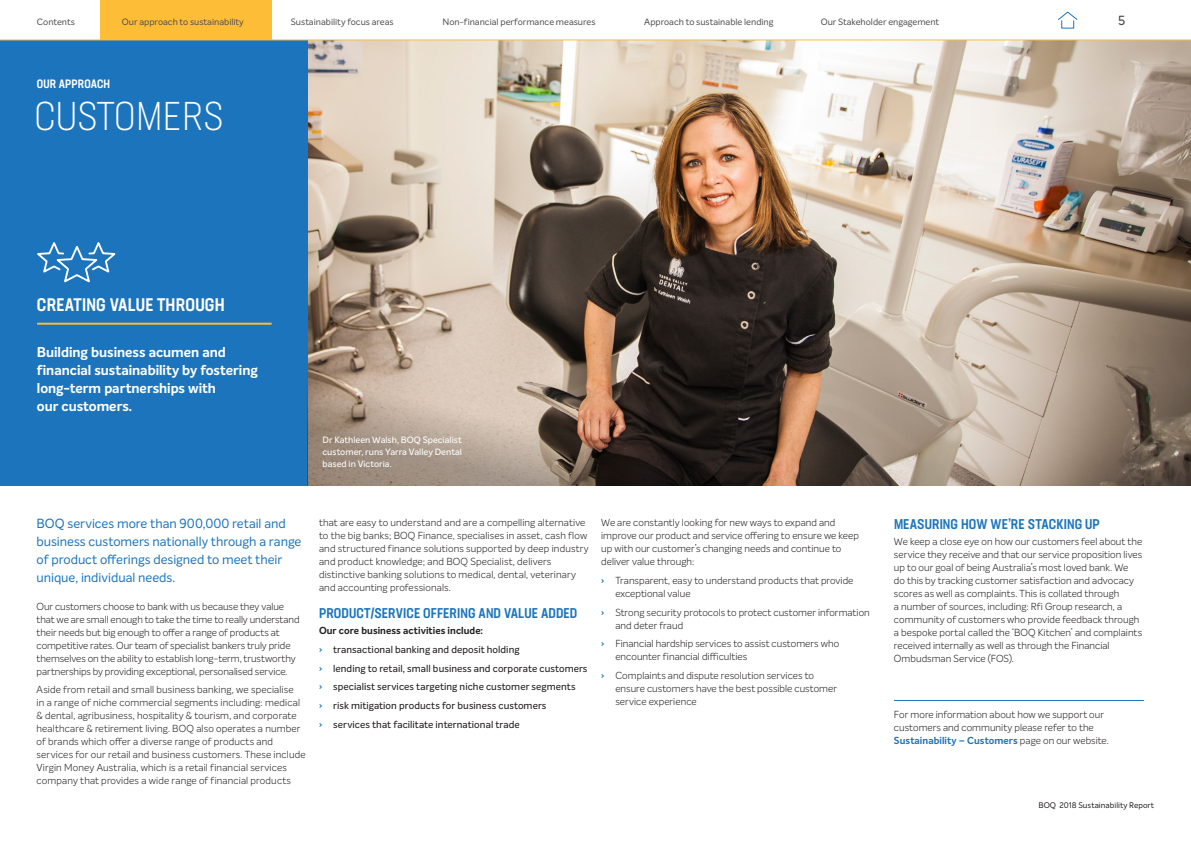
<style>
.page{position:relative;width:1191px;height:842px;background:#fff}
.page>*{position:absolute;margin:0;border:0;box-sizing:border-box;transform-origin:0 0}
.t1{font:300 condensed 40px "Neusa Next Pro";letter-spacing:.01em;color:#fff}
.t2{font:500 condensed 18px "Neusa Next Pro";letter-spacing:.01em;color:#fff}
.t3{font:700 14px/18px "Intelo";color:#fff}
.t4{font:500 condensed 14px "Neusa Next Pro";letter-spacing:.005em;color:#1c75bc}
.t5{font:13px/18px "Intelo";letter-spacing:-.005em;color:#1c75bc}
.t6{font:500 13px "Intelo";color:#4d4d4f}
.t7{font:500 condensed 12px "Neusa Next Pro";letter-spacing:.01em;color:#fff}
.t8{font:300 10px/13px "Intelo";letter-spacing:.005em;color:#231f20}
.t9{font:500 10px/18.7px "Intelo";letter-spacing:.005em;color:#231f20}
.t10{font:9px "Intelo";color:#4d4d4f}
.t11{font:500 9px/12px "Intelo";color:#fff;text-align:justify}
.t12{font:8px "Intelo";letter-spacing:.005em;color:#231f20}
.s1{font-weight:700}
.s2{font-weight:700;color:#1c75bc}
</style>
<div class="page">
<div style="left:100px;top:0;width:172px;height:40px;background:#febd36"></div>
<img style="left:308px;top:41px;width:883px;height:444px">
<div style="left:0;top:40px;width:308px;height:445px;background:#1c75bc"></div>
<svg style="left:308px;top:370px;width:360px;height:115px;background:#9c897a"></svg>
<svg style="left:1058px;top:11px;width:20px;height:18px"></svg>
<hr style="left:37px;top:323px;width:235px;height:2px;background:#febd36">
<hr style="left:894px;top:700px;width:249px;height:1px;background:#1c75bc">
<hr style="left:0;top:40px;width:1191px;height:1px;background:#febd36">
<svg style="left:37px;top:242px;width:79px;height:41px"></svg>
<p class="t10" style="left:37px;top:16px;width:40px">Contents</p>
<p class="t10" style="left:122px;top:16px;width:123px">Our approach to sustainability</p>
<p class="t10" style="left:291px;top:16px;width:104px">Sustainability focus areas</p>
<p class="t10" style="left:442px;top:16px;width:154px">Non-financial performance measures</p>
<p class="t10" style="left:644px;top:16px;width:131px">Approach to sustainable lending</p>
<p class="t10" style="left:820px;top:16px;width:120px">Our Stakeholder engagement</p>
<h3 class="t6" style="left:1118px;top:12px;width:9px">5</h3>
<p class="t7" style="left:37px;top:76px;width:75px">OUR APPROACH</p>
<h1 class="t1" style="left:34px;top:92px;width:191px">CUSTOMERS</h1>
<h2 class="t2" style="left:37px;top:293px;width:189px">CREATING VALUE THROUGH</h2>
<h3 class="t3" style="left:37px;top:344px;width:223px">Building business acumen and financial sustainability by fostering long-term partnerships with<br>our customers.</h3>
<p class="t11" style="left:322px;top:434px;width:141px">Dr Kathleen Walsh, BOQ Specialist customer, runs Yarra Valley Dental based in Victoria.</p>
<h3 class="t5" style="left:37px;top:515px;width:266px">BOQ services more than 900,000 retail and business customers nationally through a range of product offerings designed to meet their unique, individual needs.</h3>
<p class="t8" style="left:37px;top:600px;width:264px">Our customers choose to bank with us because they value that we are small enough to take the time to really understand their needs but big enough to offer a range of products at competitive rates. Our team of specialist bankers truly pride themselves on the ability to establish long-term, trustworthy partnerships by providing exceptional, personalised service.</p>
<p class="t8" style="left:37px;top:683px;width:270px">Aside from retail and small business banking, we specialise<br>in a range of niche commercial segments including: medical &amp; dental, agribusiness, hospitality &amp; tourism, and corporate healthcare &amp; retirement living. BOQ also operates a number of brands which offer a diverse range of products and services for our retail and business customers. These include Virgin Money Australia, which is a retail financial services company that provides a wide range of financial products</p>
<p class="t8" style="left:319px;top:516px;width:271px">that are easy to understand and are a compelling alternative to the big banks; BOQ Finance, specialises in asset, cash flow and structured finance solutions supported by deep industry and product knowledge; and BOQ Specialist, delivers distinctive banking solutions to medical, dental, veterinary and accounting professionals.</p>
<h3 class="t4" style="left:319px;top:605px;width:260px">PRODUCT/SERVICE OFFERING AND VALUE ADDED</h3>
<p class="t9" style="left:319px;top:621px;width:270px"><span class="s1">Our core business activities include:<br></span><span class="s2">›</span> transactional banking and deposit holding<br><span class="s2">›</span> lending to retail, small business and corporate customers <span class="s2">›</span> specialist services targeting niche customer segments<br><span class="s2">›</span> risk mitigation products for business customers<br><span class="s2">›</span> services that facilitate international trade</p>
<p class="t8" style="left:601px;top:516px;width:259px">We are constantly looking for new ways to expand and improve our product and service offering to ensure we keep up with our customer’s changing needs and continue to deliver value through:</p>
<p class="t8" style="left:615px;top:574px;width:240px;text-indent:-14px"><span class="s2">›</span> Transparent, easy to understand products that provide exceptional value</p>
<p class="t8" style="left:615px;top:605px;width:256px;text-indent:-14px"><span class="s2">›</span> Strong security protocols to protect customer information and deter fraud</p>
<p class="t8" style="left:615px;top:637px;width:225px;text-indent:-14px"><span class="s2">›</span> Financial hardship services to assist customers who encounter financial difficulties</p>
<p class="t8" style="left:615px;top:669px;width:223px;text-indent:-14px"><span class="s2">›</span> Complaints and dispute resolution services to ensure customers have the best possible customer service experience</p>
<h3 class="t4" style="left:894px;top:515px;width:207px">MEASURING HOW WE’RE STACKING UP</h3>
<p class="t8" style="left:894px;top:535px;width:250px">We keep a close eye on how our customers feel about the service they receive and that our service proposition lives up to our goal of being Australia’s most loved bank. We<br>do this by tracking customer satisfaction and advocacy scores as well as complaints. This is collated through<br>a number of sources, including: Rfi Group research, a community of customers who provide feedback through a bespoke portal called the ‘BOQ Kitchen’ and complaints received internally as well as through the Financial Ombudsman Service (FOS).</p>
<p class="t8" style="left:894px;top:708px;width:216px">For more information about how we support our customers and community please refer to the<br><span class="s2">Sustainability – Customers</span> page on our website.</p>
<p class="t12" style="left:1038px;top:800px;width:117px">BOQ 2018 Sustainability Report</p>
</div>
